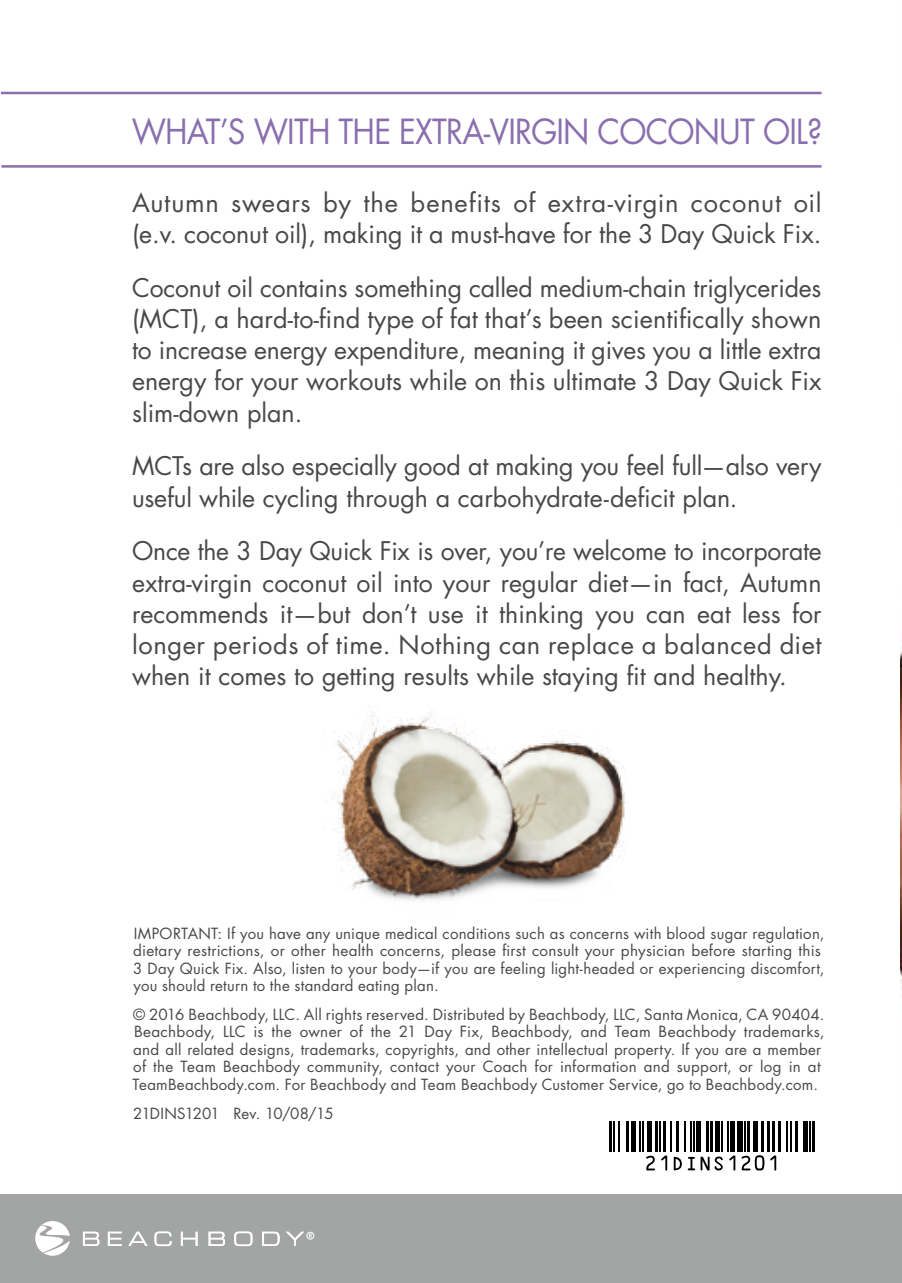
<style>
.page{position:relative;width:902px;height:1283px;background:#fff}
.page>*{position:absolute;margin:0;border:0;box-sizing:border-box;transform-origin:0 0}
.t1{font:33.75px "Futura Std";letter-spacing:-.025em;color:#896fae;scale:.93 1}
.t2{font:25px/31.2px "Futura Std";color:#474847}
.t3{font:15px/17.5px "Futura Std";letter-spacing:.02em;color:#474847}
.t4{font:15px "Futura Std";letter-spacing:-.025em;color:#474847}
</style>
<div class="page">
<img style="left:901px;top:636px;width:1px;height:348px">
<hr style="left:1px;top:92px;width:821px;height:2px;background:#896fae">
<hr style="left:1px;top:165px;width:821px;height:3px;background:#896fae">
<img style="left:332px;top:712px;width:293px;height:189px">
<hr style="left:609px;top:1121px;width:2px;height:31px;background:#000">
<hr style="left:613px;top:1121px;width:2px;height:31px;background:#000">
<hr style="left:618px;top:1121px;width:1px;height:31px;background:#000">
<hr style="left:626px;top:1121px;width:2px;height:31px;background:#000">
<hr style="left:632px;top:1121px;width:4px;height:31px;background:#000">
<hr style="left:639px;top:1121px;width:2px;height:31px;background:#000">
<hr style="left:643px;top:1121px;width:1px;height:31px;background:#000">
<div style="left:647px;top:1121px;width:5px;height:31px;background:#000"></div>
<hr style="left:655px;top:1121px;width:3px;height:31px;background:#000">
<hr style="left:659px;top:1121px;width:2px;height:31px;background:#000">
<hr style="left:663px;top:1121px;width:2px;height:31px;background:#000">
<hr style="left:670px;top:1121px;width:2px;height:31px;background:#000">
<hr style="left:676px;top:1121px;width:3px;height:31px;background:#000">
<hr style="left:684px;top:1121px;width:1px;height:31px;background:#000">
<hr style="left:690px;top:1121px;width:2px;height:31px;background:#000">
<hr style="left:693px;top:1121px;width:2px;height:31px;background:#000">
<div style="left:696px;top:1121px;width:5px;height:31px;background:#000"></div>
<hr style="left:706px;top:1121px;width:3px;height:31px;background:#000">
<hr style="left:710px;top:1121px;width:3px;height:31px;background:#000">
<hr style="left:715px;top:1121px;width:4px;height:31px;background:#000">
<hr style="left:721px;top:1121px;width:1px;height:31px;background:#000">
<hr style="left:727px;top:1121px;width:2px;height:31px;background:#000">
<div style="left:730px;top:1121px;width:5px;height:31px;background:#000"></div>
<div style="left:737px;top:1121px;width:5px;height:31px;background:#000"></div>
<hr style="left:744px;top:1121px;width:2px;height:31px;background:#000">
<hr style="left:747px;top:1121px;width:3px;height:31px;background:#000">
<div style="left:753px;top:1121px;width:5px;height:31px;background:#000"></div>
<hr style="left:761px;top:1121px;width:3px;height:31px;background:#000">
<hr style="left:767px;top:1121px;width:3px;height:31px;background:#000">
<hr style="left:772px;top:1121px;width:3px;height:31px;background:#000">
<hr style="left:778px;top:1121px;width:3px;height:31px;background:#000">
<hr style="left:786px;top:1121px;width:1px;height:31px;background:#000">
<hr style="left:790px;top:1121px;width:2px;height:31px;background:#000">
<hr style="left:795px;top:1121px;width:3px;height:31px;background:#000">
<hr style="left:803px;top:1121px;width:4px;height:31px;background:#000">
<hr style="left:809px;top:1121px;width:1px;height:31px;background:#000">
<hr style="left:812px;top:1121px;width:3px;height:31px;background:#000">
<svg style="left:646px;top:1156px;width:9px;height:14px"></svg>
<svg style="left:661px;top:1155px;width:6px;height:15px"></svg>
<svg style="left:674px;top:1157px;width:8px;height:13px"></svg>
<svg style="left:688px;top:1157px;width:7px;height:13px"></svg>
<svg style="left:701px;top:1156px;width:22px;height:14px"></svg>
<svg style="left:729px;top:1155px;width:6px;height:15px"></svg>
<svg style="left:741px;top:1155px;width:23px;height:15px"></svg>
<svg style="left:770px;top:1155px;width:6px;height:15px"></svg>
<div style="left:1px;top:1194px;width:901px;height:89px;background:#a3a5a5"></div>
<svg style="left:83px;top:1232px;width:16px;height:14px"></svg>
<svg style="left:108px;top:1232px;width:14px;height:14px"></svg>
<svg style="left:128px;top:1232px;width:20px;height:14px"></svg>
<svg style="left:154px;top:1231px;width:18px;height:15px"></svg>
<svg style="left:181px;top:1232px;width:17px;height:14px"></svg>
<svg style="left:209px;top:1232px;width:16px;height:14px"></svg>
<svg style="left:234px;top:1231px;width:18px;height:15px"></svg>
<svg style="left:262px;top:1232px;width:18px;height:14px"></svg>
<svg style="left:35px;top:1221px;width:35px;height:35px"></svg>
<svg style="left:286px;top:1232px;width:28px;height:14px"></svg>
<h1 class="t1" style="left:132px;top:110px;width:744px">WHAT’S WITH THE EXTRA-VIRGIN COCONUT OIL?</h1>
<p class="t2" style="left:132px;top:187px;width:691px">Autumn swears by the benefits of extra-virgin coconut oil (e.v. coconut oil), making it a must-have for the 3 Day Quick Fix.</p>
<p class="t2" style="left:132px;top:272px;width:691px;text-align:justify">Coconut oil contains something called medium-chain triglycerides (MCT), a hard-to-find type of fat that’s been scientifically shown to increase energy expenditure, meaning it gives you a little extra energy for your workouts while on this ultimate 3 Day Quick Fix slim-down plan.</p>
<p class="t2" style="left:132px;top:451px;width:691px">MCTs are also especially good at making you feel full—also very useful while cycling through a carbohydrate-deficit plan.</p>
<p class="t2" style="left:132px;top:536px;width:691px;text-align:justify">Once the 3 Day Quick Fix is over, you’re welcome to incorporate extra-virgin coconut oil into your regular diet—in fact, Autumn recommends it—but don’t use it thinking you can eat less for longer periods of time. Nothing can replace a balanced diet when it comes to getting results while staying fit and healthy.</p>
<p class="t3" style="left:133px;top:925px;width:693px">IMPORTANT: If you have any unique medical conditions such as concerns with blood sugar regulation, dietary restrictions, or other health concerns, please first consult your physician before starting this 3 Day Quick Fix. Also, listen to your body—if you are feeling light-headed or experiencing discomfort, you should return to the standard eating plan.</p>
<p class="t3" style="left:133px;top:1006px;width:694px">© 2016 Beachbody, LLC. All rights reserved. Distributed by Beachbody, LLC, Santa Monica, CA 90404.<br>Beachbody, LLC is the owner of the 21 Day Fix, Beachbody, and Team Beachbody trademarks, and all related designs, trademarks, copyrights, and other intellectual property. If you are a member of the Team Beachbody community, contact your Coach for information and support, or log in at TeamBeachbody.com. For Beachbody and Team Beachbody Customer Service, go to Beachbody.com.</p>
<p class="t4" style="left:133px;top:1104px;width:202px">21DINS1201 Rev. 10/08/15</p>
</div>
